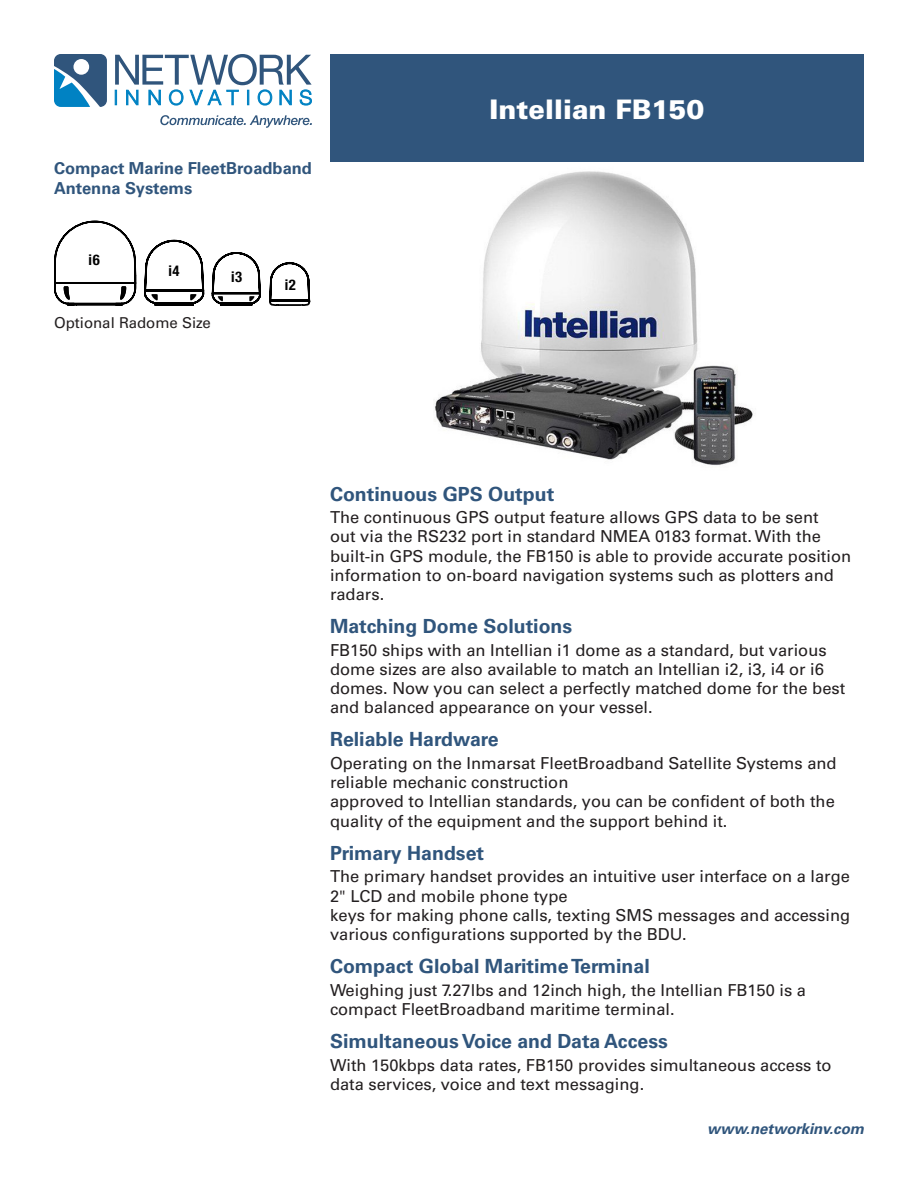
<style>
.page{position:relative;width:918px;height:1188px;background:#fff}
.page>*{position:absolute;margin:0;border:0;box-sizing:border-box;transform-origin:0 0}
.t1{font:900 27px "Univers";color:#fff}
._0_0315_after{font:700 19.5px "Univers";color:#30557c}
._0_9_after{font:16.5px/19.2px "Univers";color:#231f20}
.t2{font:700 16.5px/19.2px "Univers";color:#30557c}
.t3{font:italic 700 15px "Univers";color:#30557c}
.t4{font:15px "Univers";color:#231f20}
.t5{font:700 condensed 14.7px "Helvetica Neue LT Std";letter-spacing:.04em;color:#000}
</style>
<div class="page">
<div style="left:330px;top:54px;width:534px;height:108px;background:#30557c"></div>
<svg style="left:115px;top:54px;width:197px;height:52px"></svg>
<svg style="left:54px;top:54px;width:53px;height:53px"></svg>
<svg style="left:160px;top:115px;width:152px;height:13px"></svg>
<img style="left:435px;top:171px;width:318px;height:295px">
<svg style="left:54px;top:220px;width:83px;height:86px"></svg>
<svg style="left:144px;top:239px;width:61px;height:67px"></svg>
<svg style="left:211px;top:252px;width:50px;height:54px"></svg>
<svg style="left:269px;top:261px;width:42px;height:45px"></svg>
<p class="t2" style="left:54px;top:159px;width:260px">Compact Marine FleetBroadband<br>Antenna Systems</p>
<p class="t5" style="left:89px;top:250px;width:13px">i6</p>
<p class="t5" style="left:169px;top:262px;width:13px">i4</p>
<p class="t4" style="left:54px;top:314px;width:158px">Optional Radome Size</p>
<p class="t5" style="left:231px;top:268px;width:13px">i3</p>
<p class="t5" style="left:285px;top:276px;width:13px">i2</p>
<p class="t1" style="left:490px;top:92px;width:216px">Intellian FB150</p>
<p class="_0_0315_after" style="left:330px;top:482px;width:226px">Continuous GPS Output</p>
<p class="_0_9_after" style="left:330px;top:508px;width:523px">The continuous GPS output feature allows GPS data to be sent<br>out via the RS232 port in standard NMEA 0183 format. With the built-in GPS module, the FB150 is able to provide accurate position information to on-board navigation systems such as plotters and radars.</p>
<p class="_0_0315_after" style="left:330px;top:615px;width:244px">Matching Dome Solutions</p>
<p class="_0_9_after" style="left:330px;top:640px;width:517px">FB150 ships with an Intellian i1 dome as a standard, but various dome sizes are also available to match an Intellian i2, i3, i4 or i6 domes. Now you can select a perfectly matched dome for the best and balanced appearance on your vessel.</p>
<p class="_0_0315_after" style="left:330px;top:728px;width:170px">Reliable Hardware</p>
<p class="_0_9_after" style="left:330px;top:754px;width:508px">Operating on the Inmarsat FleetBroadband Satellite Systems and reliable mechanic construction<br>approved to Intellian standards, you can be confident of both the quality of the equipment and the support behind it.</p>
<p class="_0_0315_after" style="left:330px;top:841px;width:156px">Primary Handset</p>
<p class="_0_9_after" style="left:330px;top:867px;width:522px">The primary handset provides an intuitive user interface on a large 2" LCD and mobile phone type<br>keys for making phone calls, texting SMS messages and accessing various configurations supported by the BDU.</p>
<p class="_0_0315_after" style="left:330px;top:955px;width:321px">Compact Global Maritime Terminal</p>
<p class="_0_9_after" style="left:330px;top:980px;width:478px">Weighing just 7.27lbs and 12inch high, the Intellian FB150 is a compact FleetBroadband maritime terminal.</p>
<p class="_0_0315_after" style="left:330px;top:1030px;width:339px">Simultaneous Voice and Data Access</p>
<p class="_0_9_after" style="left:330px;top:1055px;width:503px">With 150kbps data rates, FB150 provides simultaneous access to data services, voice and text messaging.</p>
<p class="t3" style="left:707px;top:1120px;width:158px">www.networkinv.com</p>
</div>
